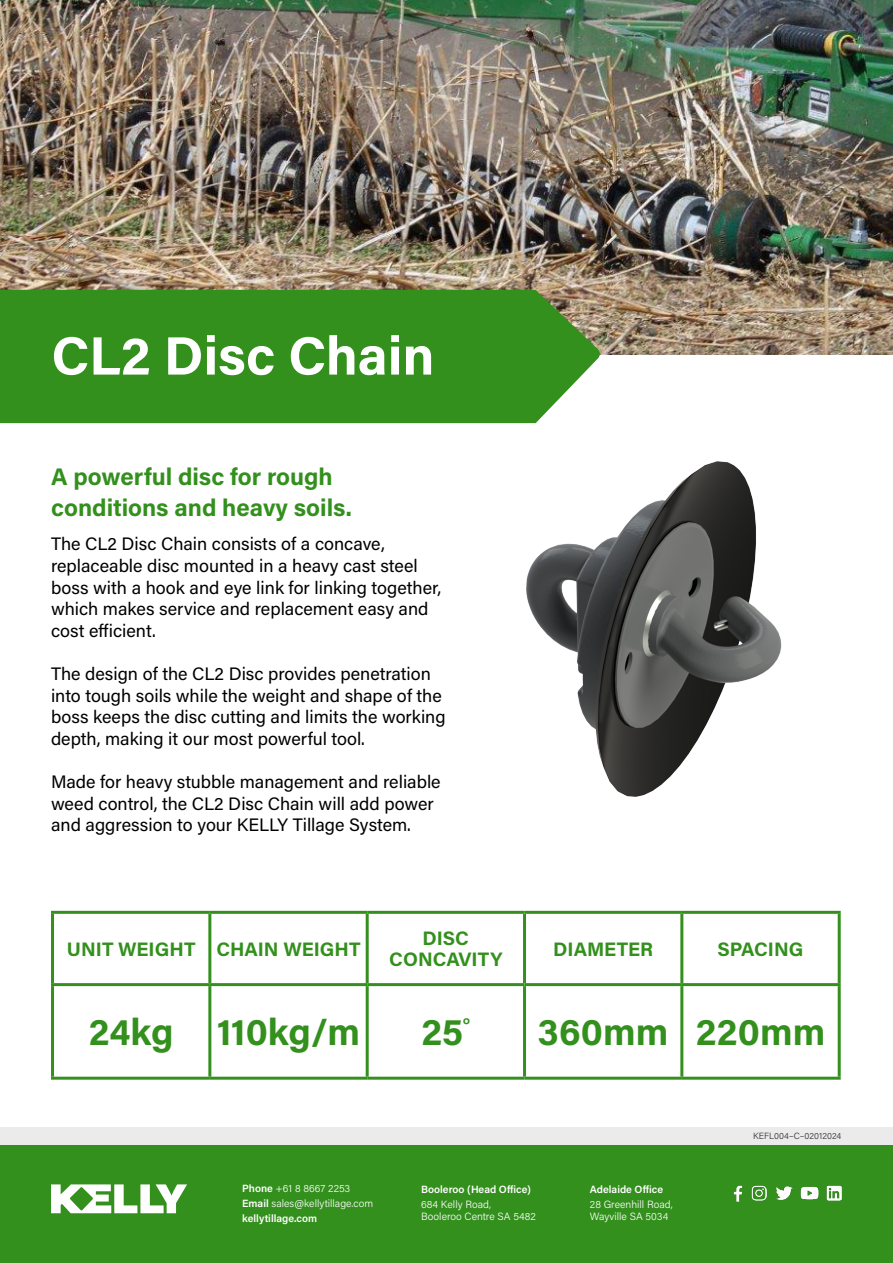
<style>
.page{position:relative;width:893px;height:1263px;background:#fff}
.page>*{position:absolute;margin:0;border:0;box-sizing:border-box;transform-origin:0 0}
.t1{font:700 54px "Acumin Pro";color:#fff}
.t2{font:700 37.5px "Acumin Pro";color:#33901d}
.t3{font:700 24px/30.6px "Acumin Pro";color:#33901d}
.t4{font:700 19.5px/21px "Acumin Pro";color:#33901d;text-align:center}
.t5{font:18px/21.6px "Acumin Pro";color:#000}
.t6{font:300 10.5px/12.6px "Acumin Pro";color:#fff}
.t7{font:600 10.5px "Acumin Pro";color:#fff}
.t8{font:300 9px "Acumin Pro";color:#2d2e33}
.s1{font-weight:600}
</style>
<div class="page">
<div style="left:0;top:1144px;width:893px;height:119px;background:#33901d"></div>
<div style="left:0;top:1127px;width:893px;height:17px;background:#ebebeb"></div>
<img style="left:776px;top:1186px;width:16px;height:14px">
<img style="left:733px;top:1185px;width:10px;height:16px">
<img style="left:752px;top:1186px;width:15px;height:15px">
<img style="left:800px;top:1186px;width:18px;height:14px">
<img style="left:827px;top:1185px;width:15px;height:15px">
<svg style="left:51px;top:1184px;width:136px;height:29px"></svg>
<img style="left:526px;top:461px;width:256px;height:336px">
<hr style="left:51px;top:914px;width:3px;height:69px;background:#33901d">
<hr style="left:51px;top:986px;width:3px;height:91px;background:#33901d">
<hr style="left:51px;top:911px;width:159px;height:3px;background:#33901d">
<hr style="left:210px;top:911px;width:157px;height:3px;background:#33901d">
<hr style="left:367px;top:911px;width:157px;height:3px;background:#33901d">
<hr style="left:524px;top:911px;width:158px;height:3px;background:#33901d">
<hr style="left:682px;top:911px;width:159px;height:3px;background:#33901d">
<hr style="left:208px;top:914px;width:3px;height:69px;background:#33901d">
<hr style="left:366px;top:914px;width:3px;height:69px;background:#33901d">
<hr style="left:523px;top:914px;width:3px;height:69px;background:#33901d">
<hr style="left:680px;top:914px;width:3px;height:69px;background:#33901d">
<hr style="left:838px;top:914px;width:3px;height:69px;background:#33901d">
<hr style="left:208px;top:986px;width:3px;height:91px;background:#33901d">
<hr style="left:366px;top:986px;width:3px;height:91px;background:#33901d">
<hr style="left:523px;top:986px;width:3px;height:91px;background:#33901d">
<hr style="left:680px;top:986px;width:3px;height:91px;background:#33901d">
<hr style="left:838px;top:986px;width:3px;height:91px;background:#33901d">
<hr style="left:51px;top:983px;width:159px;height:3px;background:#33901d">
<hr style="left:210px;top:983px;width:157px;height:3px;background:#33901d">
<hr style="left:367px;top:983px;width:157px;height:3px;background:#33901d">
<hr style="left:524px;top:983px;width:158px;height:3px;background:#33901d">
<hr style="left:682px;top:983px;width:159px;height:3px;background:#33901d">
<hr style="left:51px;top:1077px;width:159px;height:3px;background:#33901d">
<hr style="left:210px;top:1077px;width:157px;height:3px;background:#33901d">
<hr style="left:367px;top:1077px;width:157px;height:3px;background:#33901d">
<hr style="left:524px;top:1077px;width:158px;height:3px;background:#33901d">
<hr style="left:682px;top:1077px;width:159px;height:3px;background:#33901d">
<img style="left:0;top:0;width:893px;height:354px">
<div style="left:0;top:290px;width:601px;height:133px;background:#33901d"></div>
<p class="t1" style="left:51px;top:318px;width:385px">CL2 Disc Chain</p>
<p class="t3" style="left:51px;top:461px;width:302px">A powerful disc for rough conditions and heavy soils.</p>
<p class="t5" style="left:51px;top:532px;width:392px">The CL2 Disc Chain consists of a concave, replaceable disc mounted in a heavy cast steel boss with a hook and eye link for linking together, which makes service and replacement easy and cost efficient.</p>
<p class="t5" style="left:51px;top:662px;width:396px">The design of the CL2 Disc provides penetration into tough soils while the weight and shape of the boss keeps the disc cutting and limits the working depth, making it our most powerful tool.</p>
<p class="t5" style="left:51px;top:770px;width:391px">Made for heavy stubble management and reliable weed control, the CL2 Disc Chain will add power and aggression to your KELLY Tillage System.</p>
<p class="t4" style="left:67px;top:937px;width:130px">UNIT WEIGHT</p>
<p class="t4" style="left:216px;top:937px;width:146px">CHAIN WEIGHT</p>
<p class="t4" style="left:389px;top:927px;width:115px">DISC<br>CONCAVITY</p>
<p class="t4" style="left:553px;top:937px;width:101px">DIAMETER</p>
<p class="t4" style="left:718px;top:937px;width:87px">SPACING</p>
<p class="t2" style="left:89px;top:1006px;width:86px">24kg</p>
<p class="t2" style="left:217px;top:1006px;width:145px">110kg/m</p>
<p class="t2" style="left:421px;top:1006px;width:50px">25<sup>°</sup></p>
<p class="t2" style="left:538px;top:1006px;width:132px">360mm</p>
<p class="t2" style="left:696px;top:1006px;width:131px">220mm</p>
<p class="t6" style="left:242px;top:1181px;width:132px;line-height:14.7px"><span class="s1">Phone</span> +61 8 8667 2253<br><span class="s1">Email</span> sales@kellytillage.com <span class="s1">kellytillage.com</span></p>
<p class="t7" style="left:421px;top:1182px;width:111px">Booleroo (Head Office)</p>
<p class="t6" style="left:421px;top:1197px;width:116px">684 Kelly Road,<br>Booleroo Centre SA 5482</p>
<p class="t7" style="left:590px;top:1182px;width:75px">Adelaide Office</p>
<p class="t6" style="left:590px;top:1197px;width:84px">28 Greenhill Road,<br>Wayville SA 5034</p>
<p class="t8" style="left:753px;top:1130px;width:90px">KEFL004–C–02012024</p>
</div>
